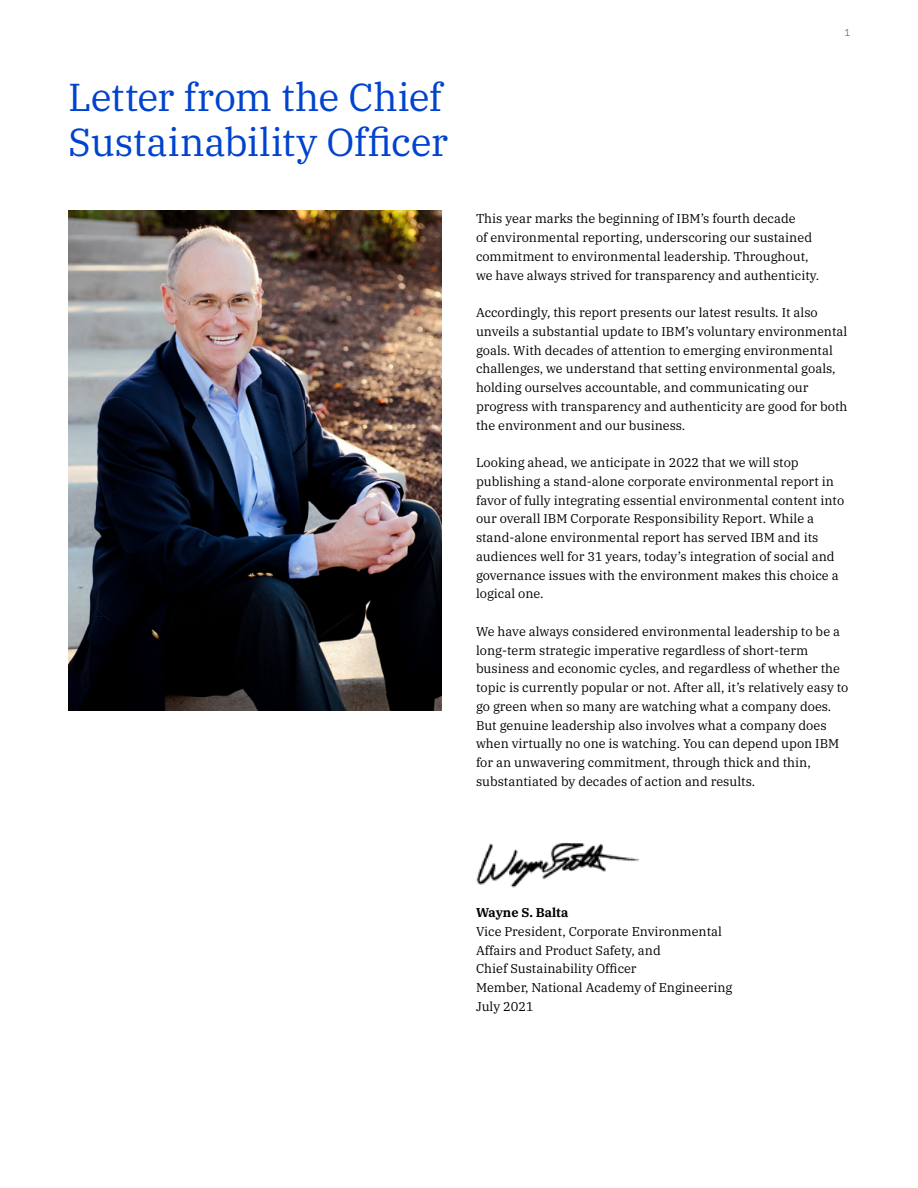
<style>
.page{position:relative;width:918px;height:1188px;background:#fff}
.page>*{position:absolute;margin:0;border:0;box-sizing:border-box;transform-origin:0 0}
.t1{font:39px/45px "IBM Plex Serif";letter-spacing:-.01em;color:#0043ce}
.t2{font:12.75px/18.8px "IBM Plex Serif";color:#000}
.t3{font:700 12.75px "IBM Plex Serif";color:#000}
.t4{font:300 9.75px "IBM Plex Sans";color:#525252}
</style>
<div class="page">
<img style="left:68px;top:210px;width:374px;height:500px">
<img style="left:476px;top:842px;width:164px;height:46px">
<h1 class="t1" style="left:68px;top:71px;width:381px">Letter from the Chief<br>Sustainability Officer</h1>
<p class="t4" style="left:845px;top:25px;width:7px">1</p>
<p class="t2" style="left:476px;top:208px;width:345px">This year marks the beginning of IBM’s fourth decade<br>of environmental reporting, underscoring our sustained commitment to environmental leadership. Throughout, we have always strived for transparency and authenticity.</p>
<p class="t2" style="left:476px;top:302px;width:373px">Accordingly, this report presents our latest results. It also unveils a substantial update to IBM’s voluntary environmental goals. With decades of attention to emerging environmental challenges, we understand that setting environmental goals, holding ourselves accountable, and communicating our progress with transparency and authenticity are good for both the environment and our business.</p>
<p class="t2" style="left:476px;top:452px;width:370px">Looking ahead, we anticipate in 2022 that we will stop publishing a stand-alone corporate environmental report in favor of fully integrating essential environmental content into our overall IBM Corporate Responsibility Report. While a stand-alone environmental report has served IBM and its audiences well for 31 years, today’s integration of social and governance issues with the environment makes this choice a logical one.</p>
<p class="t2" style="left:476px;top:621px;width:374px">We have always considered environmental leadership to be a long-term strategic imperative regardless of short-term business and economic cycles, and regardless of whether the topic is currently popular or not. After all, it’s relatively easy to go green when so many are watching what a company does.<br>But genuine leadership also involves what a company does when virtually no one is watching. You can depend upon IBM for an unwavering commitment, through thick and thin, substantiated by decades of action and results.</p>
<p class="t3" style="left:476px;top:902px;width:94px">Wayne S. Balta</p>
<p class="t2" style="left:476px;top:921px;width:258px">Vice President, Corporate Environmental<br>Affairs and Product Safety, and<br>Chief Sustainability Officer<br>Member, National Academy of Engineering<br>July 2021</p>
</div>
